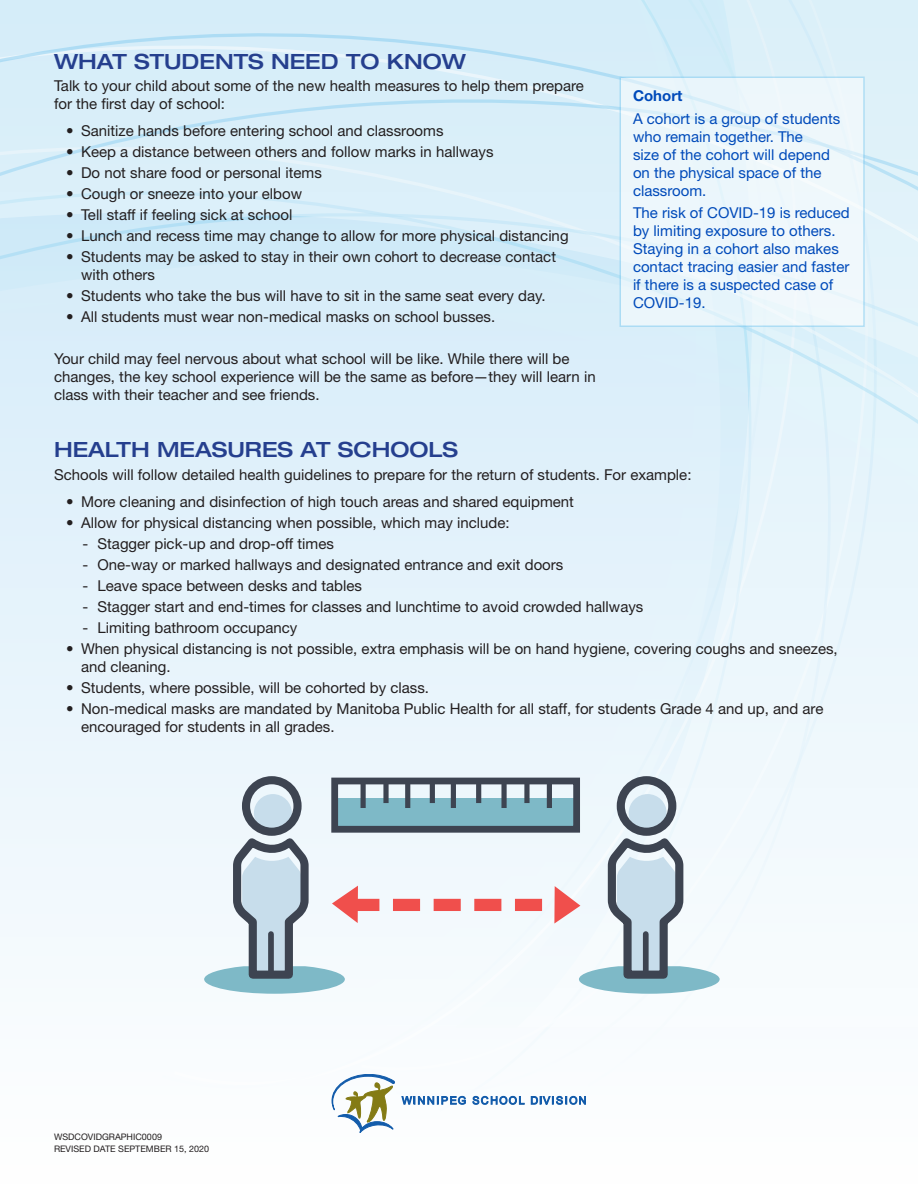
<style>
.page{position:relative;width:918px;height:1188px;background:#fff}
.page>*{position:absolute;margin:0;border:0;box-sizing:border-box;transform-origin:0 0}
.Head1B{font:500 expanded 21px "Helvetica Neue LT Std";color:#253f8e}
.Body1{font:15px/18px "Helvetica Neue LT Std";color:#231f20}
.Body{font:15px/18px "Helvetica Neue LT Std";color:#004aba}
.Bullet_Body2{font:15px "Helvetica Neue LT Std";color:#231f20}
.Body-2{font:700 15px "Helvetica Neue LT Std";color:#004aba}
.t1{font:9px/12px "Helvetica Neue LT Std";color:#231f20}
</style>
<div class="page">
<div style="left:0;top:0;width:918px;height:1188px;background:linear-gradient(to bottom,#d0eaf8,#fdfdfe)"></div>
<svg style="left:402px;top:1096px;width:64px;height:8px"></svg>
<svg style="left:473px;top:1096px;width:51px;height:8px"></svg>
<svg style="left:531px;top:1096px;width:55px;height:8px"></svg>
<svg style="left:332px;top:1074px;width:63px;height:59px"></svg>
<div style="left:620px;top:76px;width:245px;height:251px;background:#edf7fb;border:2px solid #80caf0"></div>
<div style="left:254px;top:794px;width:38px;height:38px;background:#c7ddeb;border-radius:50%"></div>
<div style="left:242px;top:776px;width:60px;height:60px;border:8px solid #3d4451;border-radius:50%"></div>
<div style="left:629px;top:794px;width:38px;height:38px;background:#c7ddeb;border-radius:50%"></div>
<svg style="left:204px;top:831px;width:516px;height:163px"></svg>
<div style="left:617px;top:776px;width:59px;height:60px;border:8px solid #3d4451;border-radius:50%"></div>
<div style="left:643px;top:934px;width:6px;height:39px;background:#3d4451"></div>
<div style="left:335px;top:799px;width:242px;height:27px;background:#7eb9c7"></div>
<div style="left:331px;top:778px;width:249px;height:55px;border:7px solid #3d4451"></div>
<div style="left:361px;top:780px;width:5px;height:28px;background:#3d4451"></div>
<div style="left:405px;top:780px;width:5px;height:28px;background:#3d4451"></div>
<div style="left:383px;top:781px;width:6px;height:22px;background:#3d4451"></div>
<div style="left:451px;top:780px;width:5px;height:28px;background:#3d4451"></div>
<div style="left:430px;top:781px;width:5px;height:22px;background:#3d4451"></div>
<div style="left:476px;top:781px;width:5px;height:22px;background:#3d4451"></div>
<div style="left:501px;top:780px;width:6px;height:28px;background:#3d4451"></div>
<div style="left:547px;top:780px;width:5px;height:28px;background:#3d4451"></div>
<div style="left:524px;top:781px;width:6px;height:22px;background:#3d4451"></div>
<p class="Head1B" style="left:54px;top:48px;width:413px">WHAT STUDENTS NEED TO KNOW</p>
<p class="Body1" style="left:54px;top:77px;width:531px">Talk to your child about some of the new health measures to help them prepare for the first day of school:</p>
<p class="Body1" style="left:66px;top:122px;width:379px">• Sanitize hands before entering school and classrooms</p>
<p class="Body1" style="left:66px;top:143px;width:429px">• Keep a distance between others and follow marks in hallways</p>
<p class="Body1" style="left:66px;top:164px;width:257px">• Do not share food or personal items</p>
<p class="Body1" style="left:66px;top:185px;width:238px">• Cough or sneeze into your elbow</p>
<p class="Body1" style="left:66px;top:206px;width:228px">• Tell staff if feeling sick at school</p>
<p class="Body1" style="left:66px;top:227px;width:504px">• Lunch and recess time may change to allow for more physical distancing</p>
<p class="Body1" style="left:81px;top:248px;width:477px;text-indent:-15px">• Students may be asked to stay in their own cohort to decrease contact with others</p>
<p class="Body1" style="left:66px;top:287px;width:481px">• Students who take the bus will have to sit in the same seat every day.</p>
<p class="Body1" style="left:66px;top:308px;width:431px">• All students must wear non-medical masks on school busses.</p>
<p class="Body1" style="left:54px;top:350px;width:543px">Your child may feel nervous about what school will be like. While there will be changes, the key school experience will be the same as before—they will learn in class with their teacher and see friends.</p>
<p class="Body-2" style="left:633px;top:87px;width:51px">Cohort</p>
<p class="Body" style="left:633px;top:109px;width:209px">A cohort is a group of students who remain together. The<br>size of the cohort will depend on the physical space of the classroom.</p>
<p class="Body" style="left:633px;top:204px;width:218px">The risk of COVID-19 is reduced by limiting exposure to others.<br>Staying in a cohort also makes contact tracing easier and faster if there is a suspected case of<br>COVID-19.</p>
<p class="Head1B" style="left:54px;top:437px;width:406px">HEALTH MEASURES AT SCHOOLS</p>
<p class="Body1" style="left:54px;top:465px;width:639px">Schools will follow detailed health guidelines to prepare for the return of students. For example:</p>
<p class="Body1" style="left:66px;top:492px;width:509px">• More cleaning and disinfection of high touch areas and shared equipment</p>
<p class="Body1" style="left:66px;top:513px;width:445px">• Allow for physical distancing when possible, which may include:</p>
<p class="Bullet_Body2" style="left:82px;top:535px;width:253px">- Stagger pick-up and drop-off times</p>
<p class="Bullet_Body2" style="left:82px;top:556px;width:482px">- One-way or marked hallways and designated entrance and exit doors</p>
<p class="Bullet_Body2" style="left:82px;top:577px;width:281px">- Leave space between desks and tables</p>
<p class="Bullet_Body2" style="left:82px;top:598px;width:562px">- Stagger start and end-times for classes and lunchtime to avoid crowded hallways</p>
<p class="Bullet_Body2" style="left:82px;top:619px;width:216px">- Limiting bathroom occupancy</p>
<p class="Body1" style="left:81px;top:639px;width:758px;text-indent:-15px">• When physical distancing is not possible, extra emphasis will be on hand hygiene, covering coughs and sneezes, and cleaning.</p>
<p class="Body1" style="left:66px;top:678px;width:365px">• Students, where possible, will be cohorted by class.</p>
<p class="Body1" style="left:81px;top:699px;width:744px;text-indent:-15px">• Non-medical masks are mandated by Manitoba Public Health for all staff, for students Grade 4 and up, and are encouraged for students in all grades.</p>
<p class="t1" style="left:54px;top:1131px;width:157px">WSDCOVIDGRAPHIC0009<br>REVISED DATE SEPTEMBER 15, 2020</p>
</div>
